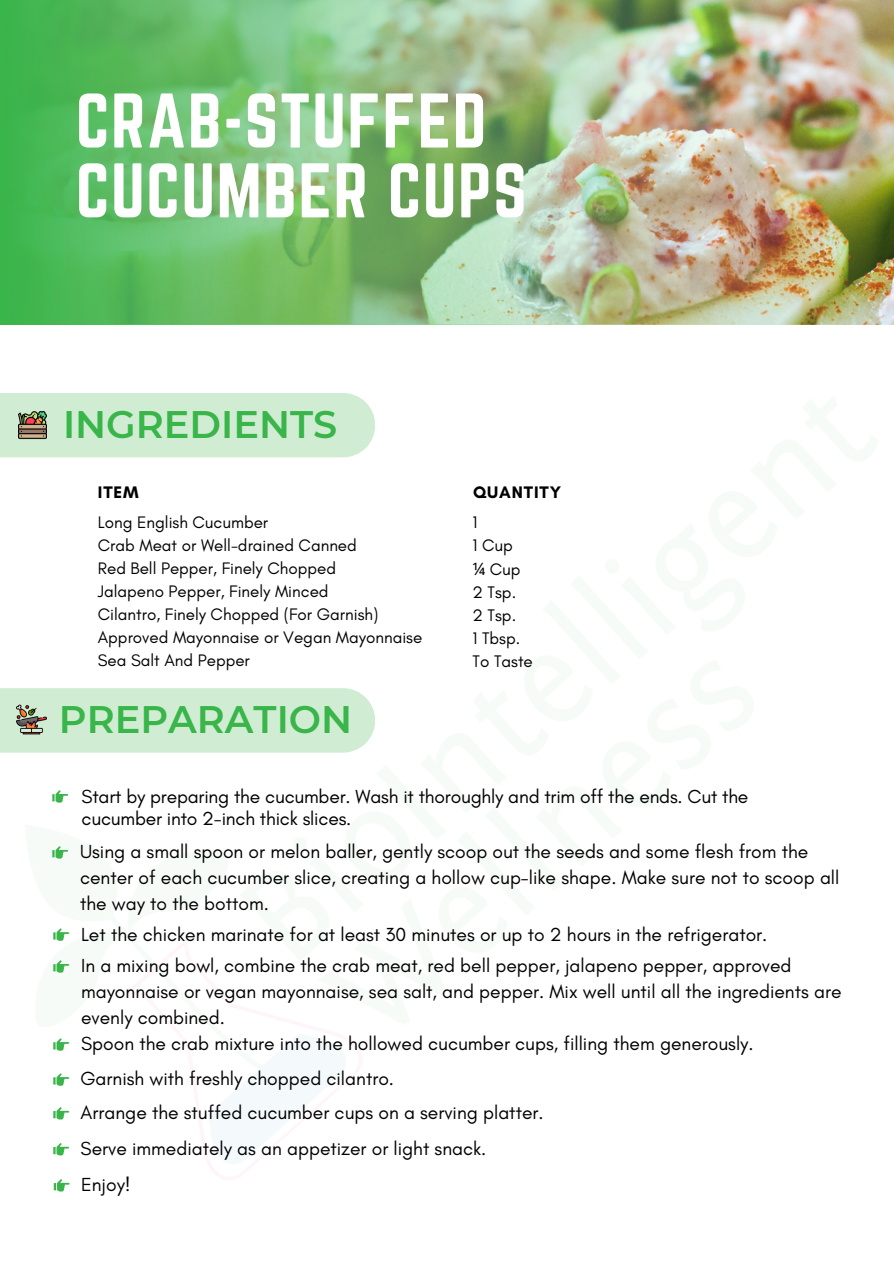
<style>
.page{position:relative;width:894px;height:1264px;background:#fff}
.page>*{position:absolute;margin:0;border:0;box-sizing:border-box;transform-origin:0 0}
.t1{font:67.5px/69.8px "Norwester";letter-spacing:.02em;color:#fff}
.t2{font:600 38.25px "Montserrat";color:#39b54a}
.t3{font:19.2px/25.7px "Glacial Indifference";color:#000}
.t4{font:17.1px "Glacial Indifference";color:#000}
.t5{font:700 17.1px "Glacial Indifference";letter-spacing:.05em;color:#000}
.t6{font:16.95px "Glacial Indifference";color:#000}
.s1{font-family:"Noto Sans"}
</style>
<div class="page">
<img style="left:0;top:393px;width:375px;height:799px">
<div style="left:0;top:688px;width:375px;height:64px;background:#d0edd4"></div>
<img style="left:16px;top:704px;width:31px;height:30px">
<svg style="left:52px;top:790px;width:16px;height:12px"></svg>
<svg style="left:52px;top:846px;width:16px;height:12px"></svg>
<img style="left:0;top:0;width:893px;height:324px">
<svg style="left:53px;top:928px;width:16px;height:12px"></svg>
<svg style="left:53px;top:960px;width:16px;height:12px"></svg>
<svg style="left:53px;top:1038px;width:16px;height:12px"></svg>
<svg style="left:53px;top:1073px;width:16px;height:12px"></svg>
<svg style="left:53px;top:1107px;width:16px;height:12px"></svg>
<svg style="left:53px;top:1142px;width:16px;height:13px"></svg>
<svg style="left:54px;top:1179px;width:15px;height:12px"></svg>
<p class="t1" style="left:76px;top:86px;width:452px">CRAB-STUFFED<br>CUCUMBER CUPS</p>
<p class="t2" style="left:63px;top:401px;width:276px">INGREDIENTS</p>
<p class="t5" style="left:98px;top:481px;width:42px">ITEM</p>
<p class="t6" style="left:98px;top:512px;width:172px">Long English Cucumber</p>
<p class="t6" style="left:98px;top:535px;width:260px">Crab Meat or Well-drained Canned</p>
<p class="t6" style="left:98px;top:558px;width:240px">Red Bell Pepper, Finely Chopped</p>
<p class="t6" style="left:98px;top:581px;width:232px">Jalapeno Pepper, Finely Minced</p>
<p class="t6" style="left:98px;top:604px;width:282px">Cilantro, Finely Chopped (For Garnish)</p>
<p class="t6" style="left:98px;top:627px;width:326px">Approved Mayonnaise or Vegan Mayonnaise</p>
<p class="t6" style="left:98px;top:650px;width:153px">Sea Salt And Pepper</p>
<p class="t2" style="left:59px;top:696px;width:295px">PREPARATION</p>
<p class="t5" style="left:473px;top:481px;width:89px">QUANTITY</p>
<p class="t4" style="left:472px;top:512px;width:6px">1</p>
<p class="t4" style="left:472px;top:535px;width:42px">1 Cup</p>
<p class="t4" style="left:472px;top:558px;width:50px"><span class="s1">¼</span> Cup</p>
<p class="t4" style="left:472px;top:581px;width:45px">2 Tsp.</p>
<p class="t4" style="left:472px;top:604px;width:45px">2 Tsp.</p>
<p class="t4" style="left:472px;top:627px;width:49px">1 Tbsp.</p>
<p class="t4" style="left:472px;top:650px;width:62px">To Taste</p>
<p class="t3" style="left:82px;top:784px;width:668px;line-height:22px">Start by preparing the cucumber. Wash it thoroughly and trim off the ends. Cut the cucumber into 2-inch thick slices.</p>
<p class="t3" style="left:80px;top:838px;width:760px">Using a small spoon or melon baller, gently scoop out the seeds and some flesh from the center of each cucumber slice, creating a hollow cup-like shape. Make sure not to scoop all the way to the bottom.</p>
<p class="t3" style="left:81px;top:921px;width:687px">Let the chicken marinate for at least 30 minutes or up to 2 hours in the refrigerator.</p>
<p class="t3" style="left:81px;top:952px;width:761px">In a mixing bowl, combine the crab meat, red bell pepper, jalapeno pepper, approved mayonnaise or vegan mayonnaise, sea salt, and pepper. Mix well until all the ingredients are evenly combined.</p>
<p class="t3" style="left:81px;top:1030px;width:673px">Spoon the crab mixture into the hollowed cucumber cups, filling them generously.</p>
<p class="t3" style="left:80px;top:1065px;width:315px">Garnish with freshly chopped cilantro.</p>
<p class="t3" style="left:81px;top:1099px;width:464px">Arrange the stuffed cucumber cups on a serving platter.</p>
<p class="t3" style="left:81px;top:1135px;width:407px">Serve immediately as an appetizer or light snack.</p>
<p class="t3" style="left:81px;top:1171px;width:51px">Enjoy!</p>
</div>
